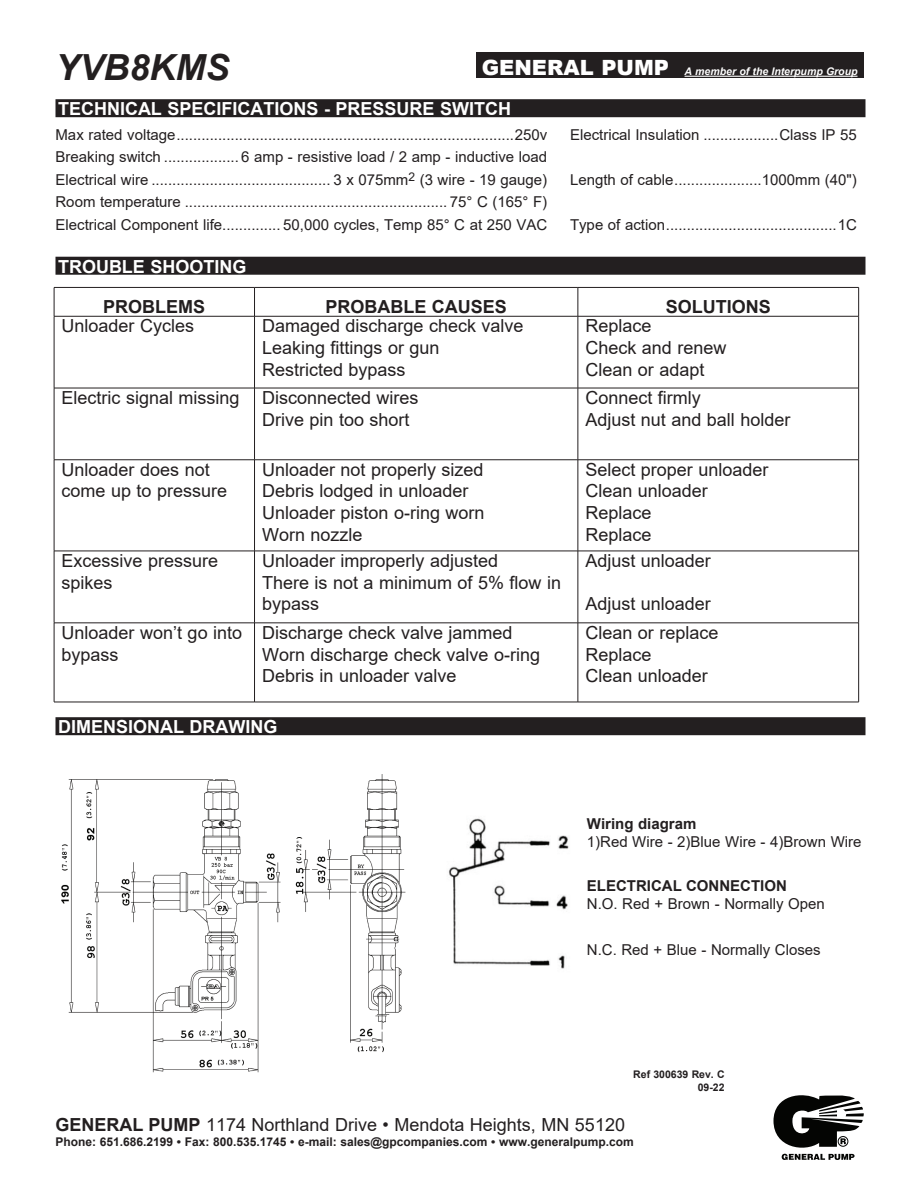
<style>
.page{position:relative;width:918px;height:1188px;background:#fff}
.page>*{position:absolute;margin:0;border:0;box-sizing:border-box;transform-origin:0 0}
.t1{font:italic 700 36px "Arial";color:#231f20}
.t2{font:18px/21.6px "Arial";color:#231f20}
.t3{font:700 18px "Arial";color:#fff}
.t4{font:700 18px "Arial";color:#231f20}
.t5{font:15px "Arial";color:#231f20}
.t6{font:700 15px "Arial";color:#231f20}
.t7{font:700 12px "Arial";color:#231f20}
.t8{font:italic 700 10.5px "Arial";color:#fff}
.t9{font:700 10.5px "Arial";color:#231f20}
.s1{font-weight:900;font-style:normal;font-size:21px}
.s2{font-family:"Arial Narrow"}
.s3{font-weight:700}
</style>
<div class="page">
<svg style="left:55px;top:288px;width:803px;height:414px"></svg>
<hr style="left:54px;top:287px;width:201px;height:1px;background:#231f20">
<svg style="left:54px;top:288px;width:1px;height:28px"></svg>
<hr style="left:255px;top:287px;width:323px;height:1px;background:#231f20">
<svg style="left:254px;top:288px;width:1px;height:28px"></svg>
<hr style="left:578px;top:287px;width:281px;height:1px;background:#231f20">
<svg style="left:578px;top:288px;width:1px;height:28px"></svg>
<svg style="left:858px;top:288px;width:1px;height:28px"></svg>
<hr style="left:54px;top:316px;width:201px;height:1px;background:#231f20">
<hr style="left:54px;top:316px;width:1px;height:72px;background:#231f20">
<hr style="left:255px;top:316px;width:323px;height:1px;background:#231f20">
<hr style="left:254px;top:316px;width:1px;height:72px;background:#231f20">
<hr style="left:578px;top:316px;width:281px;height:1px;background:#231f20">
<hr style="left:578px;top:316px;width:1px;height:72px;background:#231f20">
<hr style="left:858px;top:316px;width:1px;height:72px;background:#231f20">
<hr style="left:54px;top:388px;width:201px;height:1px;background:#231f20">
<hr style="left:54px;top:388px;width:1px;height:72px;background:#231f20">
<hr style="left:255px;top:388px;width:323px;height:1px;background:#231f20">
<hr style="left:254px;top:388px;width:1px;height:72px;background:#231f20">
<hr style="left:578px;top:388px;width:281px;height:1px;background:#231f20">
<hr style="left:578px;top:388px;width:1px;height:72px;background:#231f20">
<hr style="left:858px;top:388px;width:1px;height:72px;background:#231f20">
<hr style="left:54px;top:460px;width:201px;height:1px;background:#231f20">
<hr style="left:54px;top:460px;width:1px;height:91px;background:#231f20">
<hr style="left:255px;top:460px;width:323px;height:1px;background:#231f20">
<hr style="left:254px;top:460px;width:1px;height:91px;background:#231f20">
<hr style="left:578px;top:460px;width:281px;height:1px;background:#231f20">
<hr style="left:578px;top:460px;width:1px;height:91px;background:#231f20">
<hr style="left:858px;top:460px;width:1px;height:91px;background:#231f20">
<hr style="left:54px;top:551px;width:201px;height:1px;background:#231f20">
<hr style="left:54px;top:551px;width:1px;height:72px;background:#231f20">
<hr style="left:255px;top:551px;width:323px;height:1px;background:#231f20">
<hr style="left:254px;top:551px;width:1px;height:72px;background:#231f20">
<hr style="left:578px;top:551px;width:281px;height:1px;background:#231f20">
<hr style="left:578px;top:551px;width:1px;height:72px;background:#231f20">
<hr style="left:858px;top:551px;width:1px;height:72px;background:#231f20">
<hr style="left:54px;top:623px;width:201px;height:1px;background:#231f20">
<hr style="left:54px;top:623px;width:1px;height:79px;background:#231f20">
<hr style="left:255px;top:623px;width:323px;height:1px;background:#231f20">
<hr style="left:254px;top:623px;width:1px;height:79px;background:#231f20">
<hr style="left:578px;top:623px;width:281px;height:1px;background:#231f20">
<hr style="left:578px;top:623px;width:1px;height:79px;background:#231f20">
<hr style="left:858px;top:623px;width:1px;height:79px;background:#231f20">
<hr style="left:54px;top:702px;width:201px;height:1px;background:#231f20">
<hr style="left:255px;top:702px;width:323px;height:1px;background:#231f20">
<hr style="left:578px;top:702px;width:281px;height:1px;background:#231f20">
<div style="left:476px;top:52px;width:387px;height:26px;background:#231f20"></div>
<hr style="left:685px;top:76px;width:173px;height:1px;background:#fff">
<img style="left:61px;top:774px;width:337px;height:299px">
<img style="left:449px;top:818px;width:120px;height:151px">
<div style="left:56px;top:99px;width:810px;height:18px;background:#231f20"></div>
<div style="left:56px;top:257px;width:810px;height:18px;background:#231f20"></div>
<svg style="left:773px;top:1095px;width:91px;height:65px"></svg>
<div style="left:56px;top:717px;width:810px;height:18px;background:#231f20"></div>
<p class="t1" style="left:56px;top:44px;width:176px">YVB8KMS</p>
<p class="t8" style="left:482px;top:64px;width:377px"><span class="s1">GENERAL PUMP</span> A member of the Interpump Group</p>
<p class="t3" style="left:58px;top:96px;width:455px">TECHNICAL SPECIFICATIONS - PRESSURE SWITCH</p>
<p class="t5" style="left:56px;top:124px;width:493px">Max rated voltage.................................................................................250v</p>
<p class="t5" style="left:56px;top:147px;width:493px">Breaking switch .................. 6 amp - resistive load / 2 amp - inductive load</p>
<p class="t5" style="left:56px;top:169px;width:493px">Electrical wire ........................................... 3 x 075mm<sup>2</sup> (3 wire - 19 gauge)</p>
<p class="t5" style="left:56px;top:192px;width:493px">Room temperature ............................................................... 75<span class="s2">°</span> C (165<span class="s2">°</span> F)</p>
<p class="t5" style="left:56px;top:214px;width:493px">Electrical Component life.............. 50,000 cycles, Temp 85<span class="s2">°</span> C at 250 VAC</p>
<p class="t3" style="left:58px;top:254px;width:190px">TROUBLE SHOOTING</p>
<p class="t5" style="left:570px;top:124px;width:288px">Electrical Insulation ..................Class IP 55</p>
<p class="t5" style="left:570px;top:169px;width:288px">Length of cable.....................1000mm (40")</p>
<p class="t5" style="left:570px;top:214px;width:288px">Type of action.........................................1C</p>
<p class="t4" style="left:103px;top:294px;width:104px">PROBLEMS</p>
<p class="t4" style="left:325px;top:294px;width:183px">PROBABLE CAUSES</p>
<p class="t4" style="left:666px;top:294px;width:107px">SOLUTIONS</p>
<p class="t2" style="left:62px;top:315px;width:134px">Unloader Cycles</p>
<p class="t2" style="left:262px;top:315px;width:263px">Damaged discharge check valve</p>
<p class="t2" style="left:262px;top:337px;width:179px">Leaking fittings or gun</p>
<p class="t2" style="left:262px;top:358px;width:145px">Restricted bypass</p>
<p class="t2" style="left:585px;top:315px;width:68px">Replace</p>
<p class="t2" style="left:585px;top:337px;width:143px">Check and renew</p>
<p class="t2" style="left:585px;top:358px;width:121px">Clean or adapt</p>
<p class="t2" style="left:62px;top:387px;width:180px">Electric signal missing</p>
<p class="t2" style="left:262px;top:387px;width:158px">Disconnected wires</p>
<p class="t2" style="left:262px;top:408px;width:149px">Drive pin too short</p>
<p class="t2" style="left:62px;top:459px;width:167px">Unloader does not come up to pressure</p>
<p class="t2" style="left:262px;top:459px;width:223px">Unloader not properly sized</p>
<p class="t2" style="left:262px;top:480px;width:208px">Debris lodged in unloader</p>
<p class="t2" style="left:262px;top:502px;width:224px">Unloader piston o-ring worn</p>
<p class="t2" style="left:262px;top:523px;width:102px">Worn nozzle</p>
<p class="t2" style="left:62px;top:550px;width:158px">Excessive pressure spikes</p>
<p class="t2" style="left:262px;top:550px;width:238px">Unloader improperly adjusted</p>
<p class="t2" style="left:262px;top:571px;width:301px">There is not a minimum of 5% flow in bypass</p>
<p class="t2" style="left:62px;top:622px;width:182px">Unloader won’t go into bypass</p>
<p class="t2" style="left:262px;top:622px;width:252px">Discharge check valve jammed</p>
<p class="t2" style="left:262px;top:643px;width:280px">Worn discharge check valve o-ring</p>
<p class="t2" style="left:262px;top:665px;width:196px">Debris in unloader valve</p>
<p class="t3" style="left:58px;top:714px;width:221px">DIMENSIONAL DRAWING</p>
<p class="t2" style="left:585px;top:387px;width:117px">Connect firmly</p>
<p class="t2" style="left:585px;top:408px;width:207px">Adjust nut and ball holder</p>
<p class="t2" style="left:585px;top:459px;width:185px">Select proper unloader</p>
<p class="t2" style="left:585px;top:480px;width:124px">Clean unloader</p>
<p class="t2" style="left:585px;top:502px;width:68px">Replace</p>
<p class="t2" style="left:585px;top:523px;width:68px">Replace</p>
<p class="t2" style="left:585px;top:550px;width:127px">Adjust unloader</p>
<p class="t2" style="left:585px;top:593px;width:127px">Adjust unloader</p>
<p class="t2" style="left:585px;top:622px;width:135px">Clean or replace</p>
<p class="t2" style="left:585px;top:643px;width:68px">Replace</p>
<p class="t2" style="left:585px;top:665px;width:124px">Clean unloader</p>
<p class="t6" style="left:587px;top:814px;width:111px">Wiring diagram</p>
<p class="t5" style="left:587px;top:832px;width:276px">1)Red Wire - 2)Blue Wire - 4)Brown Wire</p>
<p class="t6" style="left:587px;top:875px;width:201px">ELECTRICAL CONNECTION</p>
<p class="t5" style="left:587px;top:893px;width:239px">N.O. Red + Brown - Normally Open</p>
<p class="t5" style="left:587px;top:940px;width:235px">N.C. Red + Blue - Normally Closes</p>
<p class="t9" style="left:633px;top:1067px;width:93px">Ref 300639 Rev. C</p>
<p class="t9" style="left:698px;top:1080px;width:28px">09-22</p>
<p class="t2" style="left:56px;top:1114px;width:571px"><span class="s3">GENERAL PUMP</span> 1174 Northland Drive • Mendota Heights, MN 55120</p>
<p class="t7" style="left:56px;top:1133px;width:580px">Phone: 651.686.2199 • Fax: 800.535.1745 • e-mail: sales@gpcompanies.com • www.generalpump.com</p>
</div>
